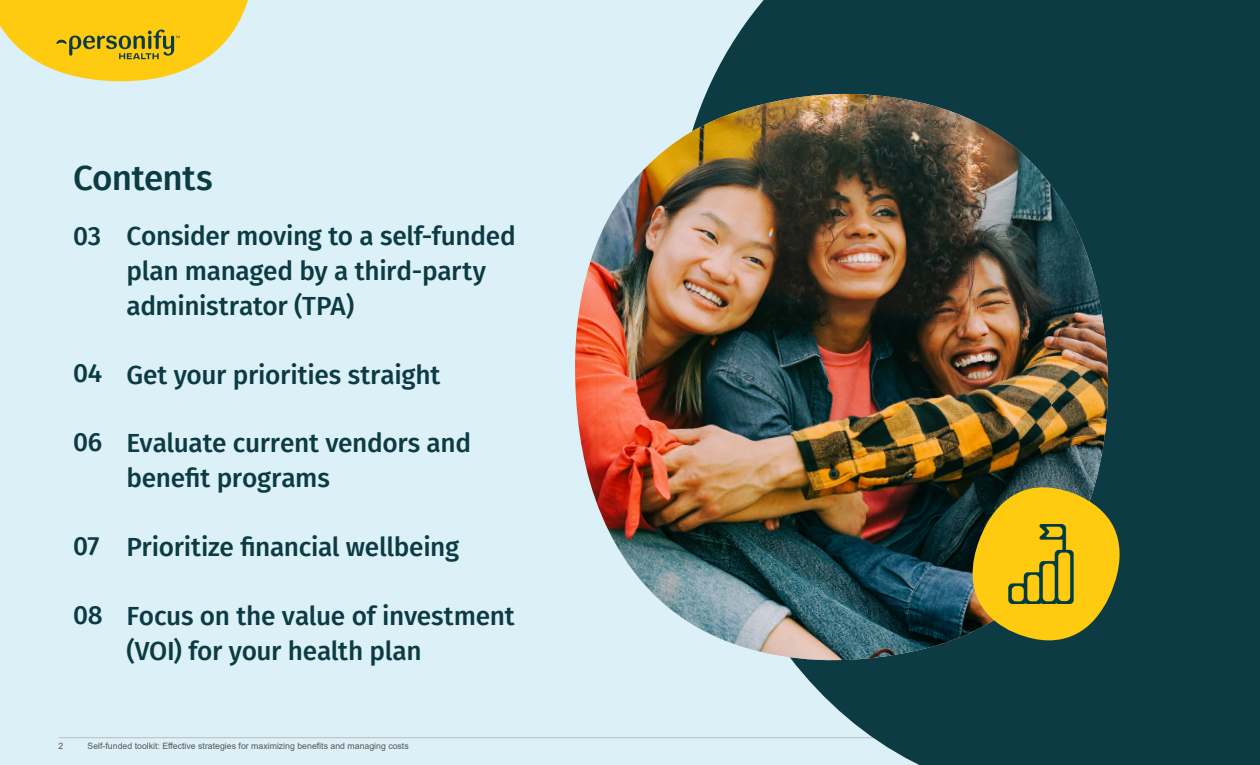
<style>
.page{position:relative;width:1260px;height:765px;background:#dcf1f7}
.page>*{position:absolute;margin:0;border:0;box-sizing:border-box;transform-origin:0 0}
.Headline_21_25_Left{font:500 35px "Fira Sans";letter-spacing:-.02em;color:#0c3b43}
.Text_Intro_1{font:500 26.25px/35px "Fira Sans";letter-spacing:-.015em;color:#0c3b43}
.t1{font:8.75px "Arial";color:#575353}
</style>
<div class="page">
<hr style="left:59px;top:737px;width:1113px;height:1px;background:#bcbdc0">
<svg style="left:0;top:0;width:248px;height:81px"></svg>
<svg style="left:667px;top:0;width:593px;height:765px;background:#255158"></svg>
<img style="left:575px;top:94px;width:536px;height:570px">
<svg style="left:972px;top:486px;width:148px;height:155px;background:#b39b1e"></svg>
<img style="left:1002px;top:524px;width:79px;height:79px">
<p class="Headline_21_25_Left" style="left:73px;top:150px;width:141px">Contents</p>
<p class="Text_Intro_1" style="left:127px;top:217px;width:391px">Consider moving to a self-funded plan managed by a third-party administrator (TPA)</p>
<p class="Text_Intro_1" style="left:73px;top:217px;width:30px">03</p>
<p class="Text_Intro_1" style="left:73px;top:354px;width:31px">04</p>
<p class="Text_Intro_1" style="left:127px;top:356px;width:315px">Get your priorities straight</p>
<p class="Text_Intro_1" style="left:73px;top:423px;width:31px">06</p>
<p class="Text_Intro_1" style="left:127px;top:424px;width:346px">Evaluate current vendors and benefit programs</p>
<p class="Text_Intro_1" style="left:73px;top:527px;width:28px">07</p>
<p class="Text_Intro_1" style="left:127px;top:528px;width:334px">Prioritize financial wellbeing</p>
<p class="Text_Intro_1" style="left:73px;top:596px;width:31px">08</p>
<p class="Text_Intro_1" style="left:127px;top:597px;width:390px">Focus on the value of investment (VOI) for your health plan</p>
<p class="t1" style="left:59px;top:740px;width:6px">2</p>
<p class="t1" style="left:88px;top:740px;width:323px">Self-funded toolkit: Effective strategies for maximizing benefits and managing costs</p>
</div>
